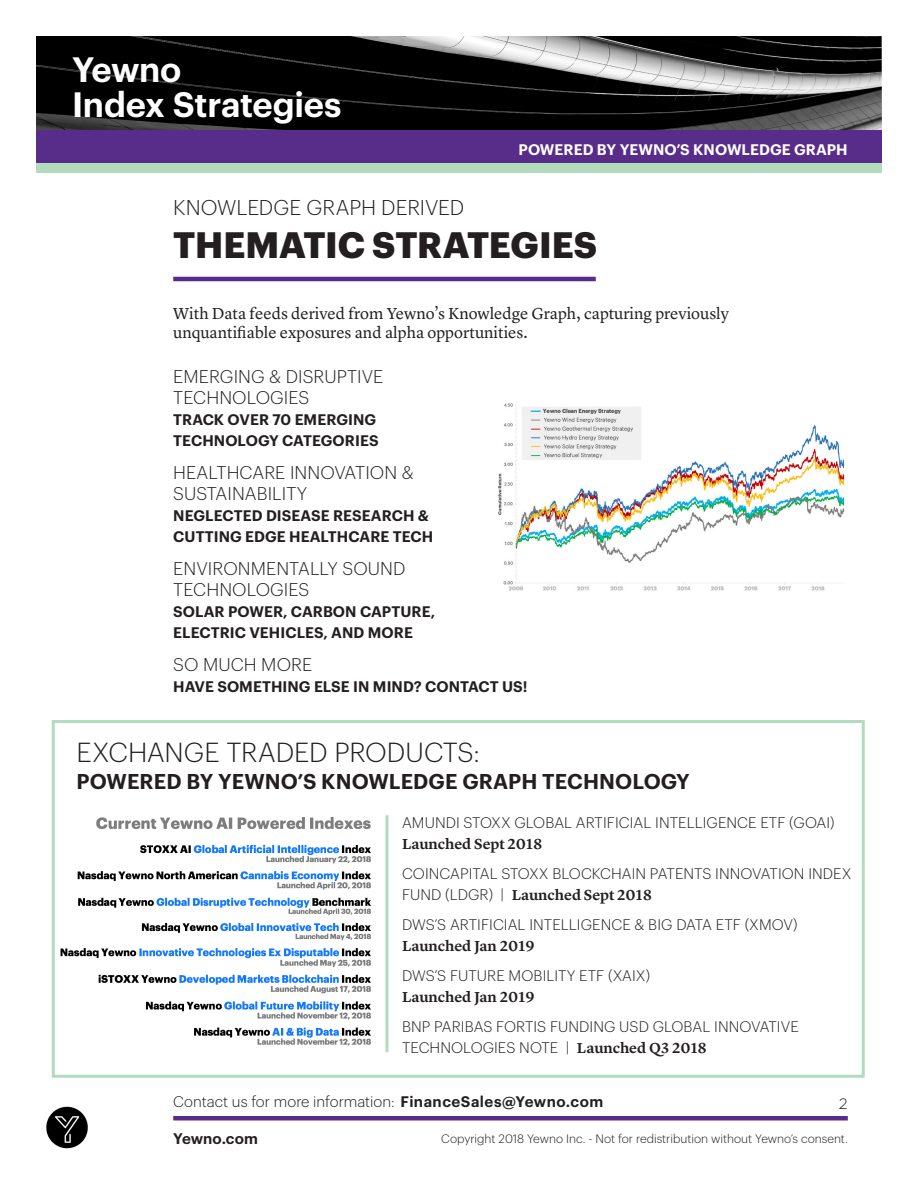
<style>
.page{position:relative;width:918px;height:1188px;background:#fff}
.page>*{position:absolute;margin:0;border:0;box-sizing:border-box;transform-origin:0 0}
.t1{font:700 36px "Graphik";letter-spacing:-.005em;color:#231f20}
.t2{font:600 34.5px/34.5px "Graphik";letter-spacing:-.01em;color:#fff}
.Paragraph_Style_1{font:300 27px "Graphik";letter-spacing:-.01em;color:#231f20}
.Paragraph_Style_1-2{font:600 21px "Graphik";letter-spacing:.005em;color:#231f20}
.t3{font:300 21px "Graphik";letter-spacing:-.005em;color:#231f20}
.Paragraph_Style_1-3{font:300 18px "Graphik";letter-spacing:.005em;color:#231f20}
.Paragraph_Style_1-4{font:16.5px/19.8px "Lyon Text";color:#231f20}
.t4{font:300 15px "Graphik";letter-spacing:.005em;color:#231f20}
.Paragraph_Style_1-5{font:600 15px "Graphik";letter-spacing:.005em;color:#231f20}
.t5{font:600 15px "Lyon Text";color:#231f20}
.t6{font:600 15px "Graphik";letter-spacing:.005em;color:#fff}
.t7{font:300 15px "Gotham";color:#231f20}
.t8{font:300 12px "Graphik";color:#231f20}
.s1{font-family:"Graphik";font-weight:300}
.s2{font-family:"Lyon Text";font-weight:600}
.s3{font-weight:600}
</style>
<div class="page">
<img style="left:36px;top:36px;width:846px;height:94px">
<div style="left:36px;top:130px;width:846px;height:36px;background:#582d89"></div>
<div style="left:36px;top:164px;width:846px;height:9px;background:#b3dcbf"></div>
<img style="left:46px;top:1106px;width:42px;height:43px">
<hr style="left:173px;top:1116px;width:675px;height:4px;background:#582d89">
<img style="left:60px;top:817px;width:311px;height:229px">
<hr style="left:173px;top:277px;width:423px;height:4px;background:#582d89">
<div style="left:52px;top:720px;width:813px;height:358px;border:3px solid #b3dcbf"></div>
<hr style="left:386px;top:815px;width:2px;height:237px;background:#b3dcbf">
<img style="left:498px;top:403px;width:347px;height:188px">
<h2 class="t2" style="left:72px;top:50px;width:271px">Yewno<br>Index Strategies</h2>
<p class="t6" style="left:519px;top:138px;width:331px">POWERED BY YEWNO’S KNOWLEDGE GRAPH</p>
<p class="t3" style="left:173px;top:192px;width:293px">KNOWLEDGE GRAPH DERIVED</p>
<p class="t1" style="left:173px;top:217px;width:425px">THEMATIC STRATEGIES</p>
<p class="Paragraph_Style_1-4" style="left:173px;top:302px;width:557px">With Data feeds derived from Yewno’s Knowledge Graph, capturing previously unquantifiable exposures and alpha opportunities.</p>
<p class="Paragraph_Style_1-3" style="left:173px;top:364px;width:212px">EMERGING &amp; DISRUPTIVE</p>
<p class="Paragraph_Style_1-3" style="left:173px;top:385px;width:138px">TECHNOLOGIES</p>
<p class="Paragraph_Style_1-5" style="left:173px;top:409px;width:204px">TRACK OVER 70 EMERGING</p>
<p class="Paragraph_Style_1-5" style="left:173px;top:430px;width:207px">TECHNOLOGY CATEGORIES</p>
<p class="Paragraph_Style_1-3" style="left:173px;top:460px;width:242px">HEALTHCARE INNOVATION &amp;</p>
<p class="Paragraph_Style_1-3" style="left:173px;top:481px;width:135px">SUSTAINABILITY</p>
<p class="Paragraph_Style_1-5" style="left:173px;top:505px;width:257px">NEGLECTED DISEASE RESEARCH &amp;</p>
<p class="Paragraph_Style_1-5" style="left:173px;top:526px;width:262px">CUTTING EDGE HEALTHCARE TECH</p>
<p class="Paragraph_Style_1-3" style="left:173px;top:556px;width:234px">ENVIRONMENTALLY SOUND</p>
<p class="Paragraph_Style_1-3" style="left:173px;top:577px;width:138px">TECHNOLOGIES</p>
<p class="Paragraph_Style_1-5" style="left:173px;top:601px;width:264px">SOLAR POWER, CARBON CAPTURE,</p>
<p class="Paragraph_Style_1-5" style="left:173px;top:622px;width:241px">ELECTRIC VEHICLES, AND MORE</p>
<p class="Paragraph_Style_1-3" style="left:173px;top:652px;width:141px">SO MUCH MORE</p>
<p class="Paragraph_Style_1-5" style="left:173px;top:676px;width:356px">HAVE SOMETHING ELSE IN MIND? CONTACT US!</p>
<p class="Paragraph_Style_1" style="left:77px;top:732px;width:405px">EXCHANGE TRADED PRODUCTS:</p>
<p class="Paragraph_Style_1-2" style="left:77px;top:765px;width:615px">POWERED BY YEWNO’S KNOWLEDGE GRAPH TECHNOLOGY</p>
<p class="t4" style="left:402px;top:811px;width:434px">AMUNDI STOXX GLOBAL ARTIFICIAL INTELLIGENCE ETF (GOAI)</p>
<p class="t5" style="left:402px;top:832px;width:142px">Launched Sept 2018</p>
<p class="t4" style="left:402px;top:862px;width:451px">COINCAPITAL STOXX BLOCKCHAIN PATENTS INNOVATION INDEX</p>
<p class="t5" style="left:402px;top:883px;width:251px"><span class="s1">FUND (LDGR) |</span> Launched Sept 2018</p>
<p class="t4" style="left:402px;top:913px;width:397px">DWS’S ARTIFICIAL INTELLIGENCE &amp; BIG DATA ETF (XMOV)</p>
<p class="t5" style="left:402px;top:934px;width:134px">Launched Jan 2019</p>
<p class="t4" style="left:402px;top:964px;width:250px">DWS’S FUTURE MOBILITY ETF (XAIX)</p>
<p class="t5" style="left:402px;top:985px;width:134px">Launched Jan 2019</p>
<p class="t4" style="left:402px;top:1015px;width:398px">BNP PARIBAS FORTIS FUNDING USD GLOBAL INNOVATIVE</p>
<p class="t4" style="left:402px;top:1036px;width:306px">TECHNOLOGIES NOTE | <span class="s2">Launched Q3 2018</span></p>
<p class="t4" style="left:173px;top:1091px;width:432px">Contact us for more information: <span class="s3">FinanceSales@Yewno.com</span></p>
<p class="Paragraph_Style_1-5" style="left:173px;top:1127px;width:86px">Yewno.com</p>
<p class="t8" style="left:441px;top:1130px;width:408px">Copyright 2018 Yewno Inc. - Not for redistribution without Yewno’s consent.</p>
<p class="t7" style="left:839px;top:1096px;width:10px">2</p>
</div>
